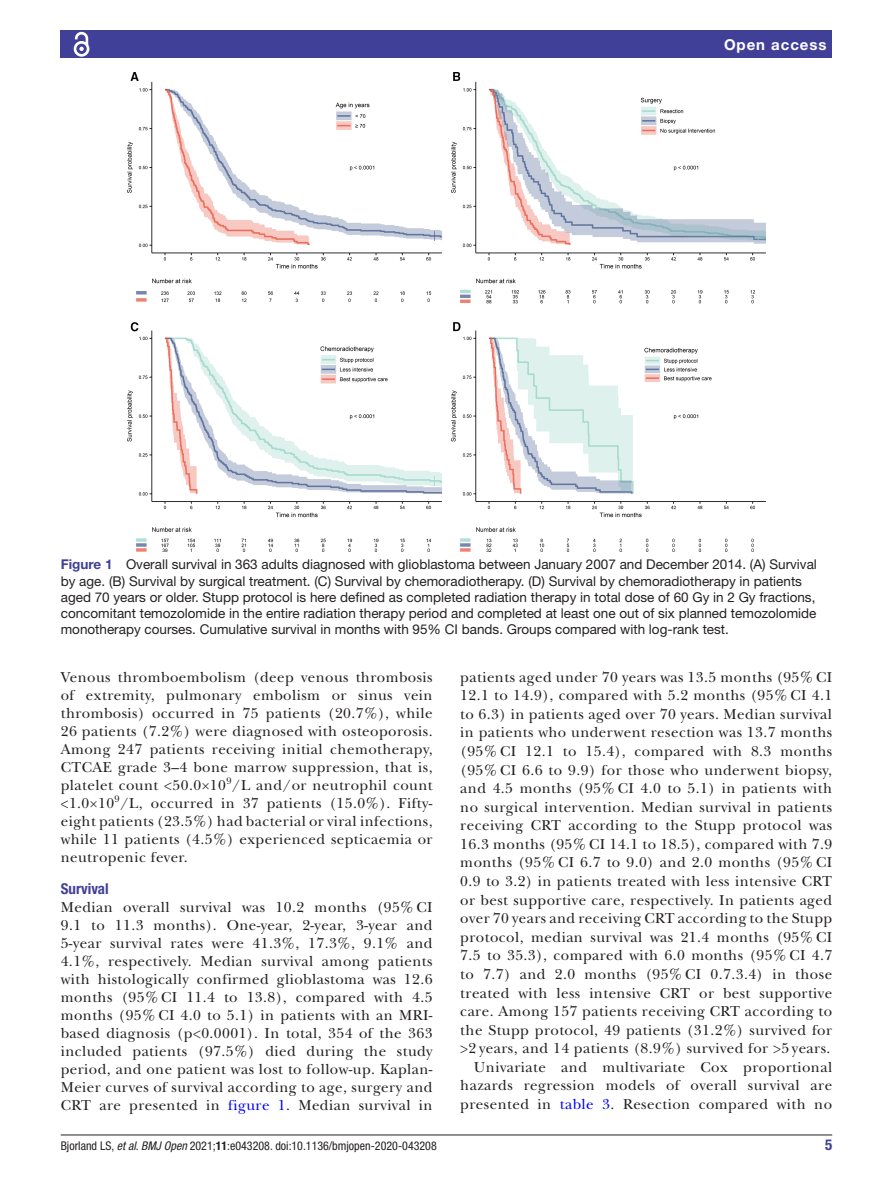
<style>
.page{position:relative;width:893px;height:1191px;background:#fff}
.page>*{position:absolute;margin:0;border:0;box-sizing:border-box;transform-origin:0 0}
.t1{font:15px/18.6px "New Baskerville";letter-spacing:.03em;color:#231f20;text-align:justify}
.t2{font:700 15px "Helvetica Neue LT Std";letter-spacing:.065em;color:#fff}
.t3{font:700 condensed 15px "Helvetica Neue LT Std";color:#414099}
.t4{font:13.5px/16.2px "Helvetica Neue LT Std";color:#231f20}
.t5{font:condensed 12px "Helvetica Neue LT Std";color:#231f20}
.t6{font:9.9px "New Baskerville";color:#231f20}
.s1{font-weight:700;color:#414099}
.s2{color:#00f}
.s3{font-style:italic}
.s4{font-weight:700}
</style>
<div class="page">
<hr style="left:61px;top:1134px;width:771px;height:1px;background:#231f20">
<div style="left:61px;top:31px;width:771px;height:27px;background:#414099"></div>
<svg style="left:73px;top:31px;width:17px;height:26px"></svg>
<img style="left:128px;top:73px;width:637px;height:478px">
<p class="t2" style="left:724px;top:35px;width:104px">Open access</p>
<p class="t4" style="left:61px;top:556px;width:758px"><span class="s1">Figure 1</span> Overall survival in 363 adults diagnosed with glioblastoma between January 2007 and December 2014. (A) Survival by age. (B) Survival by surgical treatment. (C) Survival by chemoradiotherapy. (D) Survival by chemoradiotherapy in patients aged 70 years or older. Stupp protocol is here defined as completed radiation therapy in total dose of 60 Gy in 2 Gy fractions, concomitant temozolomide in the entire radiation therapy period and completed at least one out of six planned temozolomide monotherapy courses. Cumulative survival in months with 95% CI bands. Groups compared with log-rank test.</p>
<p class="t1" style="left:61px;top:668px;width:373px;line-height:18.1px">Venous thromboembolism (deep venous thrombosis of extremity, pulmonary embolism or sinus vein thrombosis) occurred in 75 patients (20.7%), while 26 patients (7.2%) were diagnosed with osteoporosis.<br>Among 247 patients receiving initial chemotherapy, CTCAE grade 3–4 bone marrow suppression, that is, platelet count &lt;50.0×10 /L and/or neutrophil count</p>
<p class="t6" style="left:226px;top:774px;width:7px">9</p>
<p class="t1" style="left:61px;top:794px;width:373px">&lt;1.0×10 /L, occurred in 37 patients (15.0%). Fifty-</p>
<p class="t6" style="left:115px;top:792px;width:7px">9</p>
<p class="t1" style="left:61px;top:812px;width:373px;line-height:18px">eight patients (23.5%) had bacterial or viral infections, while 11 patients (4.5%) experienced septicaemia or neutropenic fever.</p>
<p class="t3" style="left:61px;top:879px;width:50px">Survival</p>
<p class="t1" style="left:61px;top:898px;width:373px;line-height:18px">Median overall survival was 10.2 months (95% CI 9.1 to 11.3 months). One-year, 2-year, 3-year and 5-year survival rates were 41.3%, 17.3%, 9.1% and 4.1%, respectively. Median survival among patients with histologically confirmed glioblastoma was 12.6 months (95% CI 11.4 to 13.8), compared with 4.5 months (95% CI 4.0 to 5.1) in patients with an MRI&shy;based diagnosis (p&lt;0.0001). In total, 354 of the 363 included patients (97.5%) died during the study period, and one patient was lost to follow-up. Kaplan-Meier curves of survival according to age, surgery and CRT are presented in <span class="s2">figure 1</span>. Median survival in</p>
<p class="t1" style="left:460px;top:667px;width:373px;text-align:right">patients aged under 70 years was 13.5 months (95% CI 12.1 to 14.9), compared with 5.2 months (95% CI 4.1 to 6.3) in patients aged over 70 years. Median survival in patients who underwent resection was 13.7 months (95% CI 12.1 to 15.4), compared with 8.3 months (95% CI 6.6 to 9.9) for those who underwent biopsy, and 4.5 months (95% CI 4.0 to 5.1) in patients with no surgical intervention. Median survival in patients receiving CRT according to the Stupp protocol was 16.3 months (95% CI 14.1 to 18.5), compared with 7.9 months (95% CI 6.7 to 9.0) and 2.0 months (95% CI 0.9 to 3.2) in patients treated with less intensive CRT or best supportive care, respectively. In patients aged over 70 years and receiving CRT according to the Stupp protocol, median survival was 21.4 months (95% CI 7.5 to 35.3), compared with 6.0 months (95% CI 4.7 to 7.7) and 2.0 months (95% CI 0.7.3.4) in those treated with less intensive CRT or best supportive care. Among 157 patients receiving CRT according to the Stupp protocol, 49 patients (31.2%) survived for &gt;2 years, and 14 patients (8.9%) survived for &gt;5 years.<br>Univariate and multivariate Cox proportional hazards regression models of overall survival are presented in <span class="s2">table 3</span>. Resection compared with no</p>
<p class="t5" style="left:61px;top:1138px;width:378px">Bjorland LS, <span class="s3">et al</span>. <span class="s3">BMJ Open</span> 2021;<span class="s4">11</span>:e043208. doi:10.1136/bmjopen-2020-043208</p>
<p class="t3" style="left:825px;top:1135px;width:9px">5</p>
</div>
